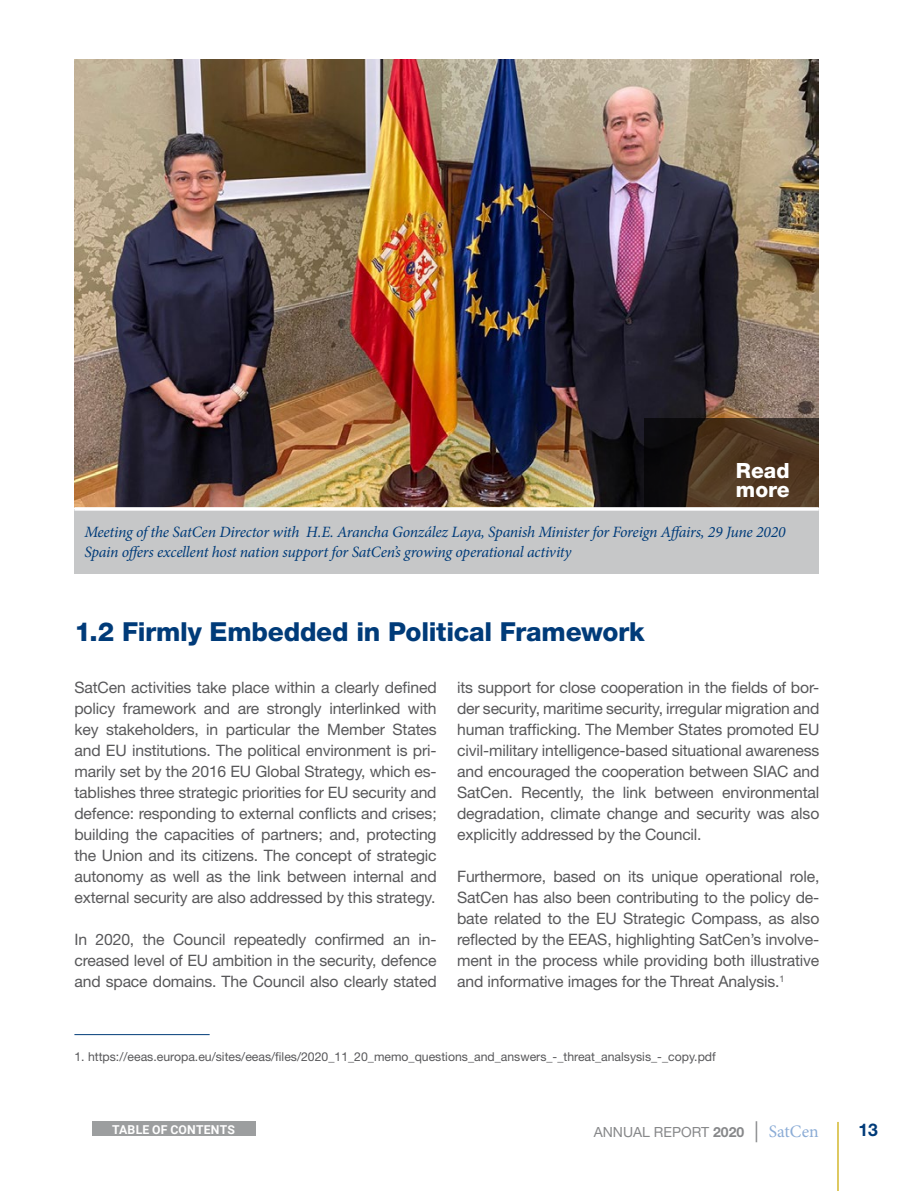
<style>
.page{position:relative;width:918px;height:1191px;background:#fff}
.page>*{position:absolute;margin:0;border:0;box-sizing:border-box;transform-origin:0 0}
.t1{font:800 26.25px "Helvetica Neue";letter-spacing:-.01em;color:#003b79}
.t2{font:800 21px "Helvetica Neue";color:#fff}
.t3{font:700 17.5px "Helvetica Neue";color:#003b79}
.TEXTO_CORRIDO{font:15.75px/21px "Helvetica Neue";letter-spacing:-.01em;color:#58585a;text-align:justify}
.PIE_DE_FOTO{font:italic 15.75px "Minion Pro";letter-spacing:-.02em;color:#003b79}
.t4{font:14px "Helvetica Neue";color:#87888a}
.TEXTO_CORRIDO-2{font:12.25px "Helvetica Neue";color:#58585a}
.t5{font:700 12.25px "Roboto";letter-spacing:.015em;color:#fff}
.s1{font-weight:700}
.s2{font-family:"Minion Pro";font-size:21px}
.s3{font-family:"Minion Pro";font-size:17.5px;color:#8bacd6}
</style>
<div class="page">
<hr style="left:837px;top:1122px;width:1px;height:69px;background:#c9a800">
<div style="left:92px;top:1121px;width:163px;height:15px;background:#9c9e9f"></div>
<img style="left:74px;top:60px;width:745px;height:447px">
<div style="left:74px;top:509px;width:745px;height:64px;background:#c6c7c8"></div>
<svg style="left:644px;top:417px;width:175px;height:90px;background:#3c2b1c"></svg>
<hr style="left:74px;top:507px;width:745px;height:3px;background:#fff">
<hr style="left:74px;top:1034px;width:136px;height:1px;background:#003b79">
<p class="t2" style="left:736px;top:458px;width:55px">Read</p>
<p class="t2" style="left:736px;top:477px;width:55px">more</p>
<p class="PIE_DE_FOTO" style="left:84px;top:521px;width:703px">Meeting of the SatCen Director with H.E. Arancha González Laya, Spanish Minister for Foreign Affairs, 29 June 2020</p>
<p class="PIE_DE_FOTO" style="left:84px;top:541px;width:489px">Spain offers excellent host nation support for SatCen’s growing operational activity</p>
<p class="t1" style="left:74px;top:616px;width:572px">1.2 Firmly Embedded in Political Framework</p>
<p class="TEXTO_CORRIDO" style="left:74px;top:677px;width:364px">SatCen activities take place within a clearly defined policy framework and are strongly interlinked with key stakeholders, in particular the Member States and EU institutions. The political environment is pri&shy;marily set by the 2016 EU Global Strategy, which es&shy;tablishes three strategic priorities for EU security and defence: responding to external conflicts and crises; building the capacities of partners; and, protecting the Union and its citizens. The concept of strategic autonomy as well as the link between internal and external security are also addressed by this strategy.</p>
<p class="TEXTO_CORRIDO" style="left:74px;top:929px;width:364px">In 2020, the Council repeatedly confirmed an in&shy;creased level of EU ambition in the security, defence and space domains. The Council also clearly stated</p>
<p class="TEXTO_CORRIDO" style="left:457px;top:677px;width:364px">its support for close cooperation in the fields of bor&shy;der security, maritime security, irregular migration and human trafficking. The Member States promoted EU civil-military intelligence-based situational awareness and encouraged the cooperation between SIAC and SatCen. Recently, the link between environmental degradation, climate change and security was also explicitly addressed by the Council.</p>
<p class="TEXTO_CORRIDO" style="left:457px;top:866px;width:364px">Furthermore, based on its unique operational role, SatCen has also been contributing to the policy de&shy;bate related to the EU Strategic Compass, as also reflected by the EEAS, highlighting SatCen’s involve&shy;ment in the process while providing both illustrative and informative images for the Threat Analysis.<sup>1</sup></p>
<p class="TEXTO_CORRIDO-2" style="left:74px;top:1049px;width:643px">1. https://eeas.europa.eu/sites/eeas/files/2020_11_20_memo_questions_and_answers_-_threat_analsysis_-_copy.pdf</p>
<p class="t5" style="left:112px;top:1120px;width:124px">TABLE OF CONTENTS</p>
<p class="t4" style="left:594px;top:1123px;width:226px">ANNUAL REPORT <span class="s1">2020</span> <span class="s2">|</span> <span class="s3">SatCen</span></p>
<p class="t3" style="left:858px;top:1118px;width:21px">13</p>
</div>
